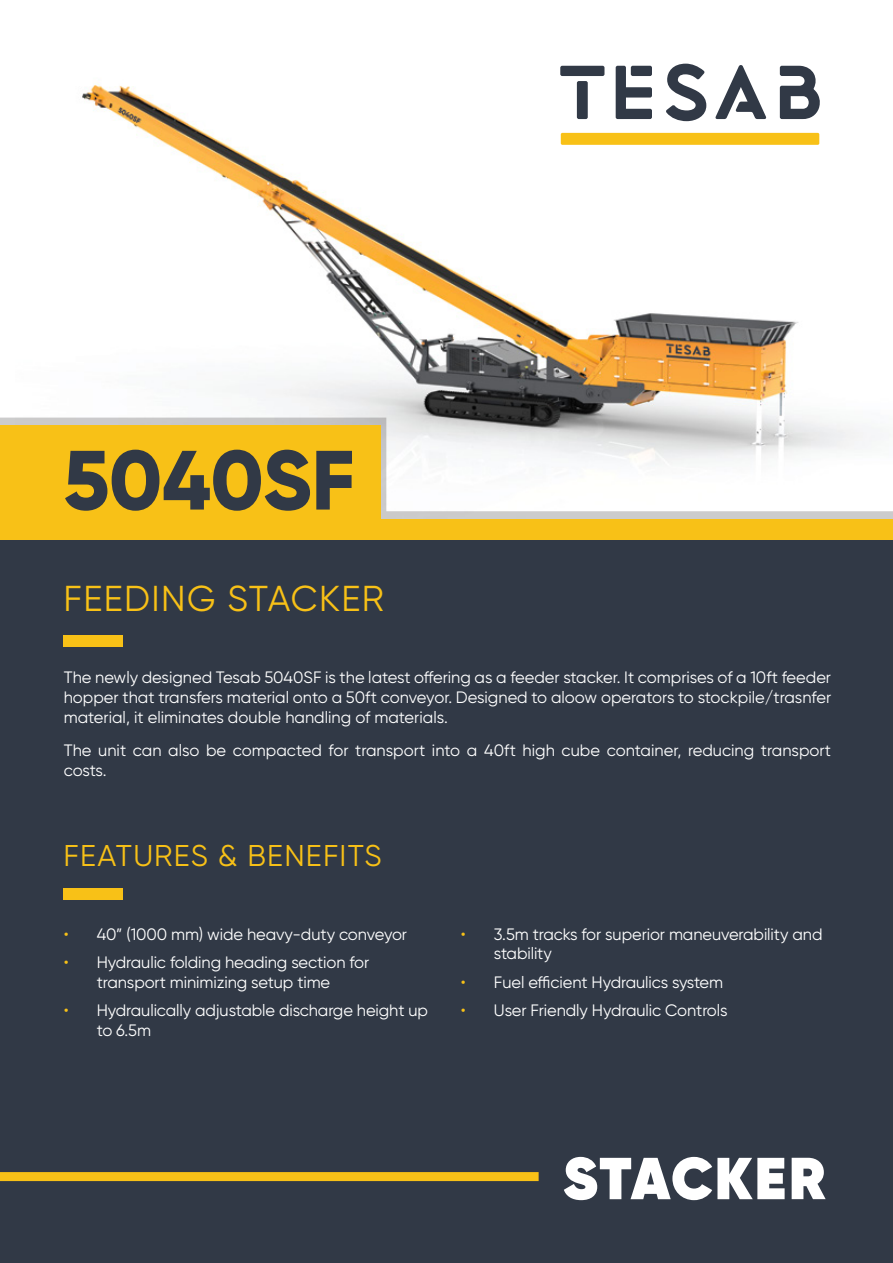
<style>
.page{position:relative;width:893px;height:1263px;background:#fff}
.page>*{position:absolute;margin:0;border:0;box-sizing:border-box;transform-origin:0 0}
.t1{font:800 83.85px "Gilroy";letter-spacing:-.005em;color:#313946}
.t2{font:800 59.1px "Gilroy";letter-spacing:.02em;color:#fff}
.t3{font:36px "Gilroy";letter-spacing:.04em;color:#f8c117}
.t4{font:30px "Gilroy";letter-spacing:.04em;color:#f8c117}
.t5{font:16.5px/19.8px "Gilroy";letter-spacing:-.005em;color:#fff}
.s1{color:#f8c117}
</style>
<div class="page">
<img style="left:16px;top:63px;width:804px;height:355px">
<svg style="left:0;top:418px;width:893px;height:101px"></svg>
<div style="left:0;top:425px;width:381px;height:94px;background:#f8c117"></div>
<div style="left:0;top:539px;width:893px;height:724px;background:#313946"></div>
<div style="left:561px;top:133px;width:258px;height:12px;background:#f8c117;border-radius:2px"></div>
<div style="left:560px;top:66px;width:44px;height:10px;background:#313946;border-radius:2px"></div>
<div style="left:577px;top:81px;width:11px;height:38px;background:#313946;border-radius:2px"></div>
<svg style="left:666px;top:64px;width:40px;height:57px"></svg>
<svg style="left:715px;top:65px;width:51px;height:54px"></svg>
<svg style="left:780px;top:66px;width:40px;height:53px"></svg>
<svg style="left:616px;top:66px;width:36px;height:53px"></svg>
<div style="left:0;top:519px;width:893px;height:20px;background:#f8c117"></div>
<div style="left:63px;top:635px;width:60px;height:12px;background:#f8c117"></div>
<div style="left:63px;top:888px;width:60px;height:11px;background:#f8c117"></div>
<div style="left:0;top:1172px;width:539px;height:9px;background:#f8c117"></div>
<h1 class="t1" style="left:63px;top:442px;width:293px">5040SF</h1>
<h3 class="t3" style="left:63px;top:582px;width:322px">FEEDING STACKER</h3>
<p class="t5" style="left:64px;top:669px;width:769px;text-align:justify">The newly designed Tesab 5040SF is the latest offering as a feeder stacker. It comprises of a 10ft feeder hopper that transfers material onto a 50ft conveyor. Designed to aloow operators to stockpile/trasnfer material, it eliminates double handling of materials.</p>
<p class="t5" style="left:64px;top:741px;width:769px">The unit can also be compacted for transport into a 40ft high cube container, reducing transport costs.</p>
<h3 class="t4" style="left:63px;top:842px;width:320px">FEATURES &amp; BENEFITS</h3>
<p class="t5" style="left:64px;top:925px;width:345px"><span class="s1">•</span> 40” (1000 mm) wide heavy-duty conveyor</p>
<p class="t5" style="left:64px;top:954px;width:307px;text-align:center"><span class="s1">•</span> Hydraulic folding heading section for transport minimizing setup time</p>
<p class="t5" style="left:97px;top:1002px;width:333px;text-indent:-33px"><span class="s1">•</span> Hydraulically adjustable discharge height up to 6.5m</p>
<p class="t5" style="left:494px;top:925px;width:330px;text-indent:-33px"><span class="s1">•</span> 3.5m tracks for superior maneuverability and stability</p>
<p class="t5" style="left:461px;top:973px;width:264px"><span class="s1">•</span> Fuel efficient Hydraulics system</p>
<p class="t5" style="left:461px;top:1002px;width:268px"><span class="s1">•</span> User Friendly Hydraulic Controls</p>
<h2 class="t2" style="left:563px;top:1152px;width:264px">STACKER</h2>
</div>
